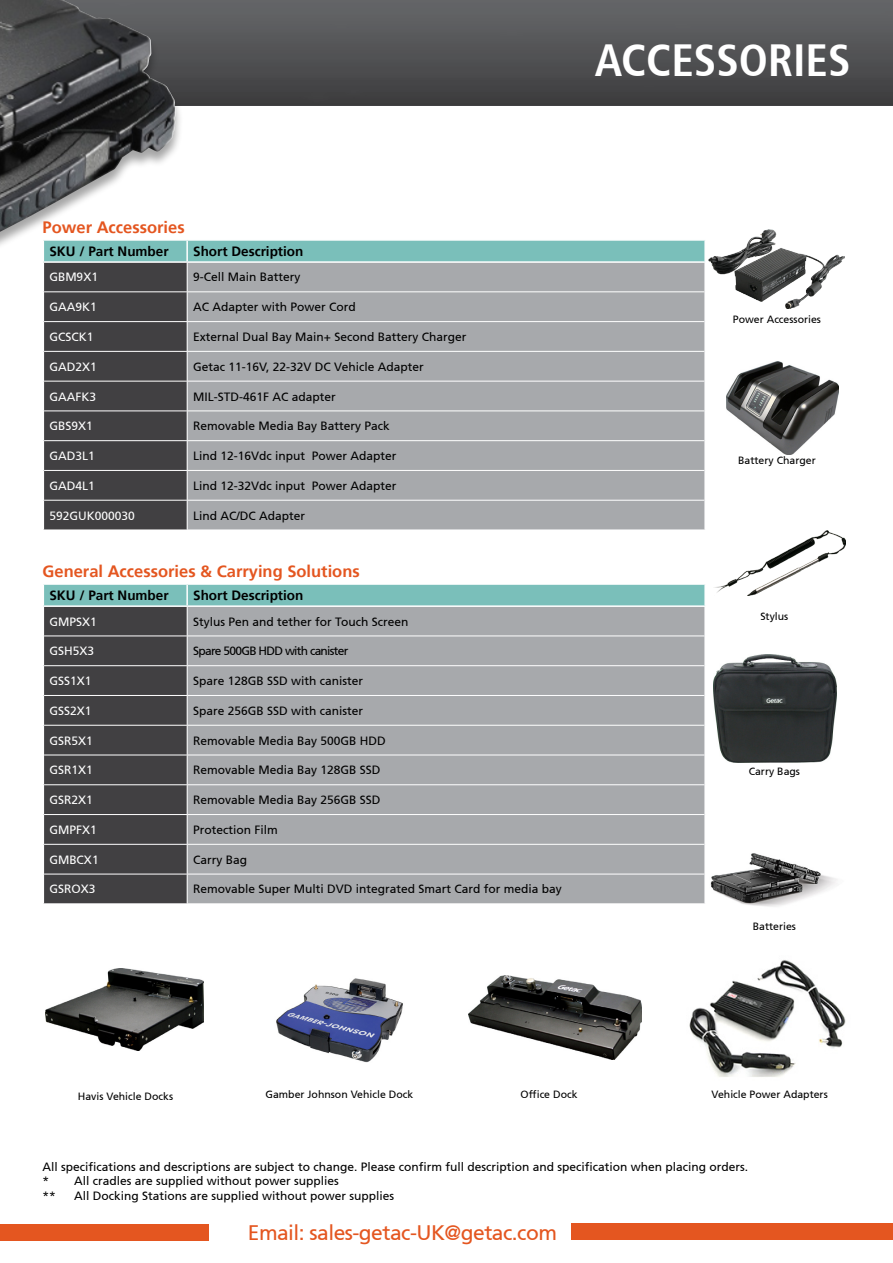
<style>
.page{position:relative;width:893px;height:1263px;background:#fff}
.page>*{position:absolute;margin:0;border:0;box-sizing:border-box;transform-origin:0 0}
.t1{font:700 condensed 45px "Frutiger 67";color:#fff}
.t2{font:21px "Frutiger 55 Roman";letter-spacing:-.025em;color:#e45620}
.t3{font:700 16.5px "Frutiger 65";color:#e45620}
.t4{font:700 13.5px "Frutiger 65";color:#000}
.t5{font:12px/14.4px "Frutiger 55 Roman";color:#000}
.t6{font:12px "Frutiger 55 Roman";color:#fff}
.t7{font:12px "Frutiger 55 Roman";letter-spacing:-.06em;color:#000}
.t8{font:10.5px "Frutiger 55 Roman";color:#000}
</style>
<div class="page">
<img style="left:184px;top:0;width:709px;height:105px">
<div style="left:571px;top:1223px;width:322px;height:17px;background:#e45620"></div>
<div style="left:0;top:1224px;width:208px;height:17px;background:#e45620"></div>
<div style="left:0;top:0;width:184px;height:347px;background:#000;opacity:.35"></div>
<img style="left:0;top:0;width:177px;height:232px">
<img style="left:714px;top:531px;width:131px;height:65px">
<img style="left:713px;top:654px;width:124px;height:108px">
<img style="left:710px;top:853px;width:127px;height:54px">
<img style="left:468px;top:975px;width:174px;height:84px">
<img style="left:689px;top:960px;width:157px;height:117px">
<img style="left:276px;top:978px;width:127px;height:85px">
<img style="left:45px;top:968px;width:158px;height:83px">
<img style="left:709px;top:229px;width:136px;height:80px">
<img style="left:727px;top:361px;width:112px;height:94px">
<hr style="left:43px;top:239px;width:144px;height:2px;background:#fff">
<svg style="left:43px;top:240px;width:662px;height:290px;background:#93999b"></svg>
<svg style="left:43px;top:584px;width:662px;height:319px;background:#93999b"></svg>
<h1 class="t1" style="left:595px;top:34px;width:257px">ACCESSORIES</h1>
<h3 class="t3" style="left:43px;top:218px;width:144px">Power Accessories</h3>
<p class="t4" style="left:49px;top:243px;width:121px">SKU / Part Number</p>
<p class="t4" style="left:193px;top:243px;width:112px">Short Description</p>
<p class="t6" style="left:49px;top:270px;width:50px">GBM9X1</p>
<p class="t5" style="left:193px;top:270px;width:109px">9-Cell Main Battery</p>
<p class="t6" style="left:49px;top:300px;width:49px">GAA9K1</p>
<p class="t5" style="left:193px;top:300px;width:164px">AC Adapter with Power Cord</p>
<p class="t6" style="left:49px;top:330px;width:46px">GCSCK1</p>
<p class="t5" style="left:193px;top:330px;width:275px">External Dual Bay Main+ Second Battery Charger</p>
<p class="t6" style="left:49px;top:359px;width:49px">GAD2X1</p>
<p class="t5" style="left:193px;top:359px;width:232px">Getac 11-16V, 22-32V DC Vehicle Adapter</p>
<p class="t6" style="left:49px;top:389px;width:48px">GAAFK3</p>
<p class="t5" style="left:193px;top:389px;width:144px">MIL-STD-461F AC adapter</p>
<p class="t6" style="left:49px;top:419px;width:45px">GBS9X1</p>
<p class="t5" style="left:193px;top:419px;width:198px">Removable Media Bay Battery Pack</p>
<p class="t6" style="left:49px;top:449px;width:47px">GAD3L1</p>
<p class="t5" style="left:193px;top:449px;width:205px">Lind 12-16Vdc input Power Adapter</p>
<p class="t6" style="left:49px;top:479px;width:47px">GAD4L1</p>
<p class="t5" style="left:193px;top:478px;width:205px">Lind 12-32Vdc input Power Adapter</p>
<p class="t6" style="left:49px;top:508px;width:87px">592GUK000030</p>
<p class="t5" style="left:193px;top:508px;width:114px">Lind AC/DC Adapter</p>
<h3 class="t3" style="left:43px;top:562px;width:319px">General Accessories &amp; Carrying Solutions</h3>
<p class="t4" style="left:49px;top:587px;width:121px">SKU / Part Number</p>
<p class="t4" style="left:193px;top:587px;width:112px">Short Description</p>
<p class="t6" style="left:49px;top:614px;width:49px">GMPSX1</p>
<p class="t5" style="left:193px;top:614px;width:217px">Stylus Pen and tether for Touch Screen</p>
<p class="t6" style="left:49px;top:644px;width:46px">GSH5X3</p>
<p class="t7" style="left:193px;top:644px;width:157px">Spare 500GB HDD with canister</p>
<p class="t6" style="left:49px;top:674px;width:44px">GSS1X1</p>
<p class="t5" style="left:193px;top:674px;width:172px">Spare 128GB SSD with canister</p>
<p class="t6" style="left:49px;top:704px;width:44px">GSS2X1</p>
<p class="t5" style="left:193px;top:703px;width:172px">Spare 256GB SSD with canister</p>
<p class="t6" style="left:49px;top:733px;width:45px">GSR5X1</p>
<p class="t5" style="left:193px;top:733px;width:194px">Removable Media Bay 500GB HDD</p>
<p class="t6" style="left:49px;top:763px;width:45px">GSR1X1</p>
<p class="t5" style="left:193px;top:763px;width:189px">Removable Media Bay 128GB SSD</p>
<p class="t6" style="left:49px;top:793px;width:45px">GSR2X1</p>
<p class="t5" style="left:193px;top:793px;width:189px">Removable Media Bay 256GB SSD</p>
<p class="t6" style="left:49px;top:823px;width:49px">GMPFX1</p>
<p class="t5" style="left:193px;top:822px;width:86px">Protection Film</p>
<p class="t6" style="left:49px;top:852px;width:51px">GMBCX1</p>
<p class="t5" style="left:193px;top:852px;width:56px">Carry Bag</p>
<p class="t6" style="left:49px;top:882px;width:48px">GSROX3</p>
<p class="t5" style="left:193px;top:882px;width:370px">Removable Super Multi DVD integrated Smart Card for media bay</p>
<p class="t8" style="left:733px;top:313px;width:90px">Power Accessories</p>
<p class="t8" style="left:738px;top:454px;width:79px">Battery Charger</p>
<p class="t8" style="left:760px;top:610px;width:30px">Stylus</p>
<p class="t8" style="left:749px;top:765px;width:53px">Carry Bags</p>
<p class="t8" style="left:753px;top:920px;width:45px">Batteries</p>
<p class="t8" style="left:78px;top:1090px;width:97px">Havis Vehicle Docks</p>
<p class="t8" style="left:265px;top:1089px;width:149px">Gamber Johnson Vehicle Dock</p>
<p class="t8" style="left:521px;top:1089px;width:58px">Office Dock</p>
<p class="t8" style="left:711px;top:1089px;width:118px">Vehicle Power Adapters</p>
<p class="t5" style="left:43px;top:1160px;width:707px">All specifications and descriptions are subject to change. Please confirm full description and specification when placing orders. * All cradles are supplied without power supplies<br>**</p>
<p class="t5" style="left:74px;top:1188px;width:322px">All Docking Stations are supplied without power supplies</p>
<h2 class="t2" style="left:248px;top:1220px;width:311px">Email: sales-getac-UK@getac.com</h2>
</div>
